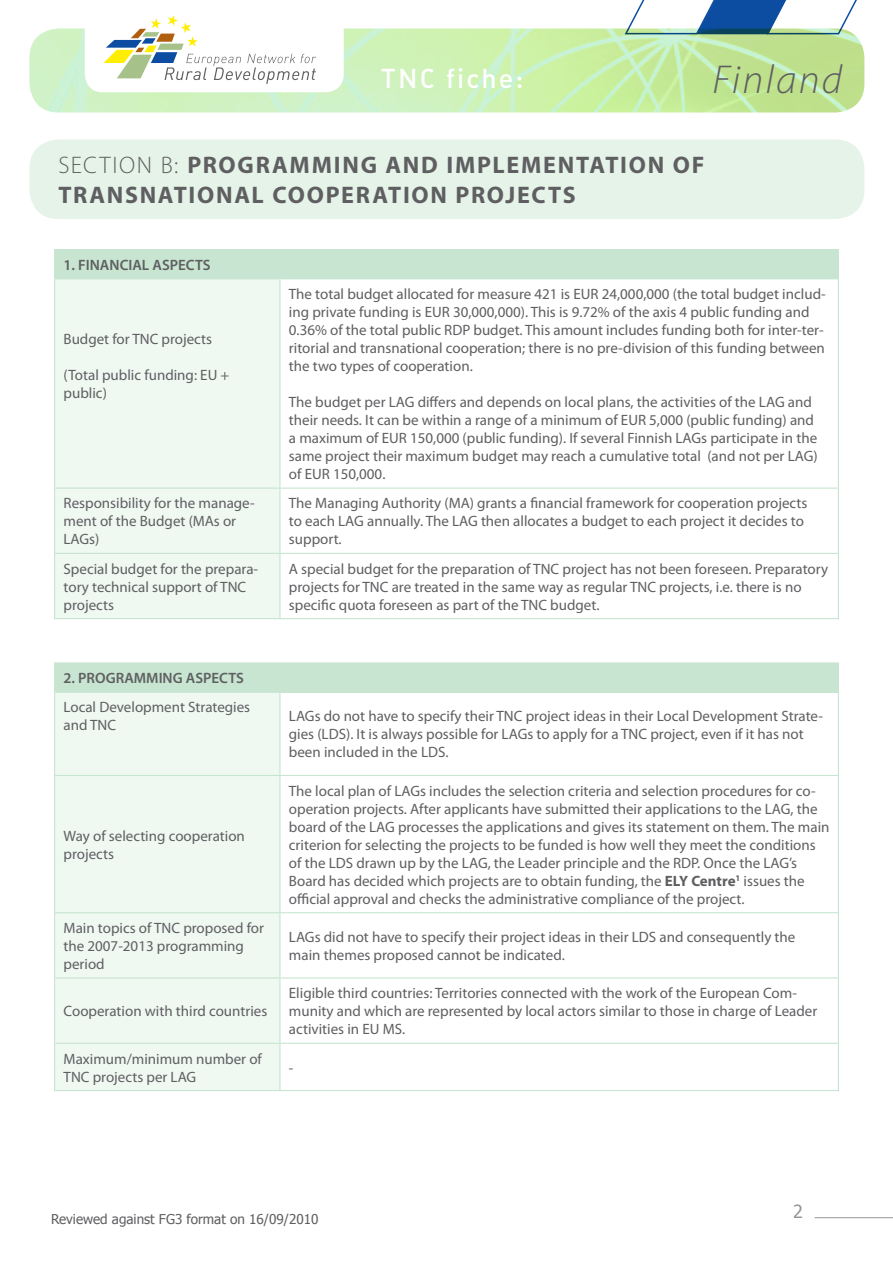
<style>
.page{position:relative;width:893px;height:1263px;background:#fff}
.page>*{position:absolute;margin:0;border:0;box-sizing:border-box;transform-origin:0 0}
.countryname{font:italic 300 40.5px "Myriad Pro";letter-spacing:.055em;color:#5f5f62}
.NRNsummeryinfo{font:27px "FFDIN Medium Alternate";letter-spacing:.075em;color:#fff}
.section_title{font:700 24px "Myriad Pro";letter-spacing:.075em;color:#5f5f62}
.t1{font:18px "Tahoma";color:#939598}
._06_body_table{font:15px/18px "Myriad Pro";color:#5f5f62}
._05_titre_table{font:600 15px "Myriad Pro";color:#5f5f62}
.t2{font:13.5px "Tahoma";color:#5f5f62}
.s1{font-weight:300}
.s2{font-weight:700}
</style>
<div class="page">
<svg style="left:628px;top:0;width:229px;height:28px"></svg>
<hr style="left:814px;top:1217px;width:79px;height:1px;background:#939598">
<div style="left:29px;top:140px;width:835px;height:79px;background:#e5f3e8;border-radius:29px"></div>
<img style="left:29px;top:28px;width:835px;height:84px">
<div style="left:85px;top:13px;width:259px;height:79px;background:#fff;border-radius:18px"></div>
<svg style="left:104px;top:15px;width:212px;height:69px"></svg>
<div style="left:55px;top:250px;width:783px;height:29px;background:#c7e5d0"></div>
<div style="left:55px;top:279px;width:224px;height:339px;background:#f0f8f2"></div>
<hr style="left:54px;top:279px;width:1px;height:209px;background:#c7e5d0">
<hr style="left:279px;top:279px;width:1px;height:209px;background:#c7e5d0">
<hr style="left:54px;top:488px;width:226px;height:1px;background:#c7e5d0">
<hr style="left:54px;top:489px;width:1px;height:64px;background:#c7e5d0">
<hr style="left:280px;top:488px;width:559px;height:1px;background:#c7e5d0">
<hr style="left:279px;top:489px;width:1px;height:64px;background:#c7e5d0">
<hr style="left:54px;top:553px;width:226px;height:1px;background:#c7e5d0">
<hr style="left:54px;top:554px;width:1px;height:64px;background:#c7e5d0">
<hr style="left:280px;top:553px;width:559px;height:1px;background:#c7e5d0">
<hr style="left:279px;top:554px;width:1px;height:64px;background:#c7e5d0">
<hr style="left:838px;top:279px;width:1px;height:209px;background:#c7e5d0">
<hr style="left:838px;top:489px;width:1px;height:64px;background:#c7e5d0">
<hr style="left:838px;top:554px;width:1px;height:64px;background:#c7e5d0">
<hr style="left:54px;top:618px;width:226px;height:1px;background:#c7e5d0">
<hr style="left:280px;top:618px;width:559px;height:1px;background:#c7e5d0">
<hr style="left:54px;top:249px;width:226px;height:1px;background:#c7e5d0">
<svg style="left:54px;top:250px;width:1px;height:28px"></svg>
<hr style="left:280px;top:249px;width:559px;height:1px;background:#c7e5d0">
<svg style="left:838px;top:250px;width:1px;height:28px"></svg>
<hr style="left:54px;top:278px;width:226px;height:1px;background:#c7e5d0">
<hr style="left:280px;top:278px;width:559px;height:1px;background:#c7e5d0">
<div style="left:55px;top:663px;width:783px;height:29px;background:#c7e5d0"></div>
<div style="left:55px;top:693px;width:224px;height:397px;background:#f0f8f2"></div>
<hr style="left:54px;top:693px;width:1px;height:82px;background:#c7e5d0">
<hr style="left:279px;top:693px;width:1px;height:82px;background:#c7e5d0">
<hr style="left:54px;top:775px;width:226px;height:1px;background:#c7e5d0">
<hr style="left:54px;top:776px;width:1px;height:136px;background:#c7e5d0">
<hr style="left:280px;top:775px;width:559px;height:1px;background:#c7e5d0">
<hr style="left:279px;top:776px;width:1px;height:136px;background:#c7e5d0">
<hr style="left:54px;top:912px;width:226px;height:1px;background:#c7e5d0">
<hr style="left:54px;top:913px;width:1px;height:64px;background:#c7e5d0">
<hr style="left:280px;top:912px;width:559px;height:1px;background:#c7e5d0">
<hr style="left:279px;top:913px;width:1px;height:64px;background:#c7e5d0">
<hr style="left:54px;top:977px;width:226px;height:1px;background:#c7e5d0">
<hr style="left:54px;top:978px;width:1px;height:65px;background:#c7e5d0">
<hr style="left:280px;top:977px;width:559px;height:1px;background:#c7e5d0">
<hr style="left:279px;top:978px;width:1px;height:65px;background:#c7e5d0">
<hr style="left:54px;top:1043px;width:226px;height:1px;background:#c7e5d0">
<hr style="left:54px;top:1044px;width:1px;height:46px;background:#c7e5d0">
<hr style="left:280px;top:1043px;width:559px;height:1px;background:#c7e5d0">
<hr style="left:279px;top:1044px;width:1px;height:46px;background:#c7e5d0">
<hr style="left:838px;top:693px;width:1px;height:82px;background:#c7e5d0">
<hr style="left:838px;top:776px;width:1px;height:136px;background:#c7e5d0">
<hr style="left:838px;top:913px;width:1px;height:64px;background:#c7e5d0">
<hr style="left:838px;top:978px;width:1px;height:65px;background:#c7e5d0">
<hr style="left:838px;top:1044px;width:1px;height:46px;background:#c7e5d0">
<hr style="left:54px;top:1090px;width:226px;height:1px;background:#c7e5d0">
<hr style="left:280px;top:1090px;width:559px;height:1px;background:#c7e5d0">
<hr style="left:54px;top:662px;width:226px;height:1px;background:#c7e5d0">
<svg style="left:54px;top:663px;width:1px;height:29px"></svg>
<hr style="left:280px;top:662px;width:559px;height:1px;background:#c7e5d0">
<svg style="left:838px;top:663px;width:1px;height:29px"></svg>
<hr style="left:54px;top:692px;width:226px;height:1px;background:#c7e5d0">
<hr style="left:280px;top:692px;width:559px;height:1px;background:#c7e5d0">
<p class="NRNsummeryinfo" style="left:381px;top:61px;width:144px">TNC fiche:</p>
<p class="countryname" style="left:712px;top:55px;width:131px">Finland</p>
<p class="section_title" style="left:58px;top:149px;width:647px"><span class="s1">SECTION B:</span> PROGRAMMING AND IMPLEMENTATION OF</p>
<p class="section_title" style="left:58px;top:179px;width:519px">TRANSNATIONAL COOPERATION PROJECTS</p>
<p class="_05_titre_table" style="left:64px;top:255px;width:149px">1. FINANCIAL ASPECTS</p>
<p class="_06_body_table" style="left:64px;top:330px;width:150px">Budget for TNC projects</p>
<p class="_06_body_table" style="left:64px;top:366px;width:167px">(Total public funding: EU + public)</p>
<p class="_06_body_table" style="left:289px;top:285px;width:538px">The total budget allocated for measure 421 is EUR 24,000,000 (the total budget includ&shy;ing private funding is EUR 30,000,000). This is 9.72% of the axis 4 public funding and 0.36% of the total public RDP budget. This amount includes funding both for inter-ter&shy;ritorial and transnational cooperation; there is no pre-division of this funding between the two types of cooperation.</p>
<p class="_06_body_table" style="left:289px;top:393px;width:530px">The budget per LAG differs and depends on local plans, the activities of the LAG and their needs. It can be within a range of a minimum of EUR 5,000 (public funding) and a maximum of EUR 150,000 (public funding). If several Finnish LAGs participate in the same project their maximum budget may reach a cumulative total (and not per LAG) of EUR 150,000.</p>
<p class="_06_body_table" style="left:64px;top:494px;width:193px">Responsibility for the manage&shy;ment of the Budget (MAs or<br>LAGs)</p>
<p class="_06_body_table" style="left:289px;top:494px;width:520px">The Managing Authority (MA) grants a financial framework for cooperation projects to each LAG annually. The LAG then allocates a budget to each project it decides to support.</p>
<p class="_06_body_table" style="left:64px;top:559px;width:196px">Special budget for the prepara&shy;tory technical support of TNC projects</p>
<p class="_06_body_table" style="left:289px;top:559px;width:541px">A special budget for the preparation of TNC project has not been foreseen. Preparatory projects for TNC are treated in the same way as regular TNC projects, i.e. there is no specific quota foreseen as part of the TNC budget.</p>
<p class="_05_titre_table" style="left:64px;top:669px;width:182px">2. PROGRAMMING ASPECTS</p>
<p class="_06_body_table" style="left:64px;top:698px;width:188px">Local Development Strategies and TNC</p>
<p class="_06_body_table" style="left:289px;top:707px;width:536px">LAGs do not have to specify their TNC project ideas in their Local Development Strate&shy;gies (LDS). It is always possible for LAGs to apply for a TNC project, even if it has not been included in the LDS.</p>
<p class="_06_body_table" style="left:64px;top:826px;width:183px">Way of selecting cooperation projects</p>
<p class="_06_body_table" style="left:289px;top:781px;width:542px">The local plan of LAGs includes the selection criteria and selection procedures for co&shy;operation projects. After applicants have submitted their applications to the LAG, the board of the LAG processes the applications and gives its statement on them. The main criterion for selecting the projects to be funded is how well they meet the conditions of the LDS drawn up by the LAG, the Leader principle and the RDP. Once the LAG’s Board has decided which projects are to obtain funding, the <span class="s2">ELY Centre</span><sup>1</sup> issues the official approval and checks the administrative compliance of the project.</p>
<p class="_06_body_table" style="left:64px;top:919px;width:202px">Main topics of TNC proposed for the 2007-2013 programming period</p>
<p class="_06_body_table" style="left:289px;top:928px;width:508px">LAGs did not have to specify their project ideas in their LDS and consequently the main themes proposed cannot be indicated.</p>
<p class="_06_body_table" style="left:64px;top:1002px;width:205px">Cooperation with third countries</p>
<p class="_06_body_table" style="left:289px;top:984px;width:530px">Eligible third countries: Territories connected with the work of the European Com&shy;munity and which are represented by local actors similar to those in charge of Leader activities in EU MS.</p>
<p class="_06_body_table" style="left:64px;top:1049px;width:200px">Maximum/minimum number of<br>TNC projects per LAG</p>
<p class="_06_body_table" style="left:289px;top:1058px;width:6px">-</p>
<p class="t2" style="left:51px;top:1211px;width:269px">Reviewed against FG3 format on 16/09/2010</p>
<p class="t1" style="left:793px;top:1200px;width:11px">2</p>
</div>
